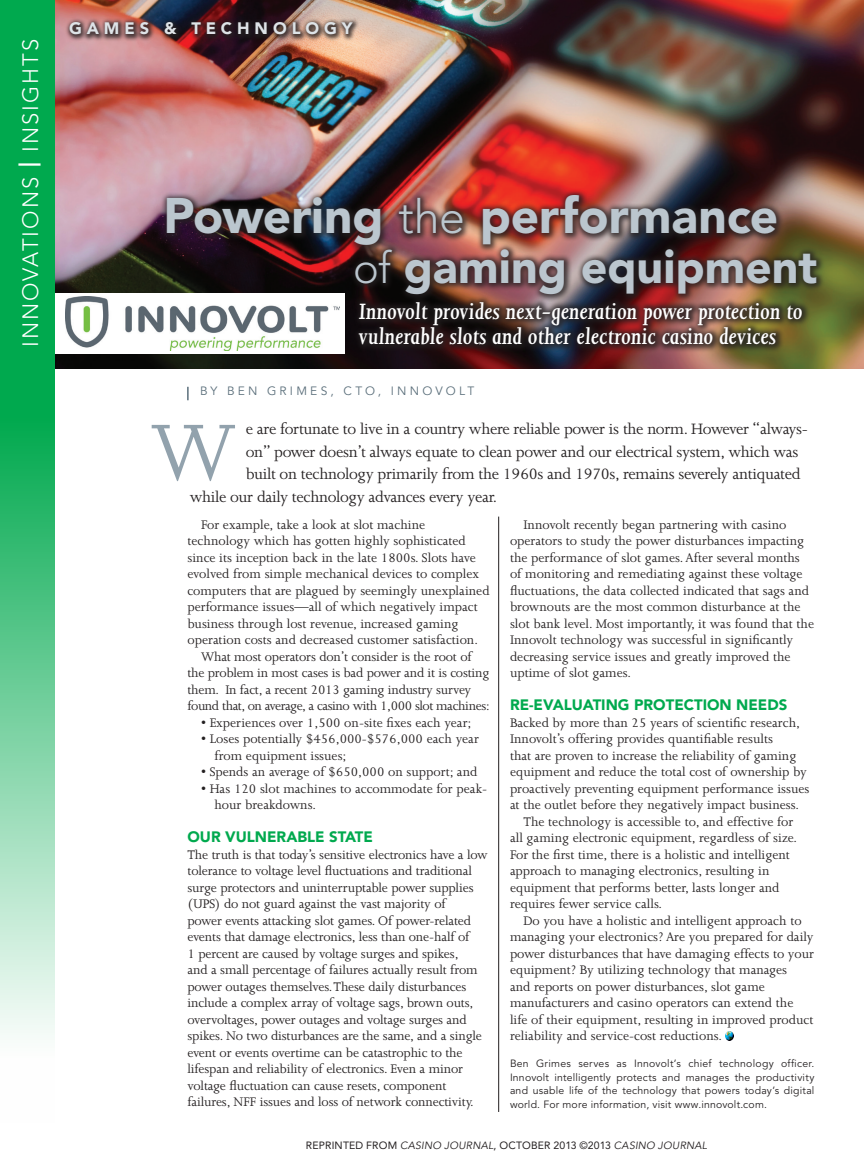
<style>
.page{position:relative;width:864px;height:1175px;background:#fff}
.page>*{position:absolute;margin:0;border:0;box-sizing:border-box;transform-origin:0 0}
.CJ_Body_-_Joanna_No{font:91.95px "Joanna";color:#92a2ad}
.t1{font:900 49.5px "Avenir";color:#bbc6ce}
.t2{font:900 46.5px "Avenir";color:#bbc6ce}
.t3{font:italic 600 25.5px/25.5px "Joanna";color:#fff}
.CJ_Column_Headline{font:300 22.05px "Avenir";letter-spacing:.085em;color:#fff}
.t4{font:17.25px/22.5px "Joanna";letter-spacing:-.02em;color:#231f20}
.CJ_Body_-_Avenir_No{font:900 16.5px "Avenir";letter-spacing:.3em;color:#dee3e7}
.CJ_Feature_Subhead{font:900 15px "Avenir";color:#00a94e}
.CJ_Body_-_Joanna{font:14.25px/16.5px "Joanna";color:#231f20}
.CJ_Bullet_Items{font:14.25px/16.5px "Joanna";color:#231f20}
.CJ_Feature_Byline{font:12px "Avenir";letter-spacing:.27em;color:#5b6f7b}
.CJ_Column_Author_Bio{font:10.5px/13.5px "Avenir";letter-spacing:.02em;color:#231f20;text-align:justify}
.t5{font:10.5px "Avenir";letter-spacing:.015em;color:#231f20}
.s1{font-weight:800}
.s2{font-weight:300;font-size:46.5px}
.s3{font-weight:300;font-size:43.5px}
.s4{font-style:italic}
</style>
<div class="page">
<img style="left:56px;top:0;width:808px;height:368px">
<svg style="left:0;top:0;width:56px;height:1035px;background:#48c180"></svg>
<svg style="left:725px;top:1031px;width:9px;height:9px"></svg>
<hr style="left:498px;top:516px;width:1px;height:596px;background:#231f20">
<div style="left:160px;top:189px;width:665px;height:114px;background:#231f20;opacity:.78"></div>
<svg style="left:187px;top:387px;width:2px;height:13px"></svg>
<div style="left:353px;top:295px;width:458px;height:58px;background:#231f20;opacity:.78"></div>
<div style="left:65px;top:17px;width:295px;height:25px;background:#231f20;opacity:.78"></div>
<div style="left:56px;top:293px;width:289px;height:61px;background:#fff"></div>
<img style="left:66px;top:296px;width:273px;height:55px">
<p class="CJ_Column_Headline" style="left:18px;top:347px;width:309px;rotate:-90deg">INNOVATIONS <span class="s1">|</span> INSIGHTS</p>
<p class="CJ_Body_-_Avenir_No" style="left:69px;top:18px;width:285px">GAMES &amp; TECHNOLOGY</p>
<p class="t1" style="left:164px;top:186px;width:616px">Powering <span class="s2">the</span> performance</p>
<p class="t2" style="left:353px;top:238px;width:466px"><span class="s3">of</span> gaming equipment</p>
<p class="t3" style="left:358px;top:298px;width:445px">Innovolt provides next-generation power protection to vulnerable slots and other electronic casino devices</p>
<p class="CJ_Feature_Byline" style="left:200px;top:384px;width:276px">BY BEN GRIMES, CTO, INNOVOLT</p>
<p class="t4" style="left:246px;top:418px;width:564px">e are fortunate to live in a country where reliable power is the norm. However “always&shy;on” power doesn’t always equate to clean power and our electrical system, which was built on technology primarily from the 1960s and 1970s, remains severely antiquated</p>
<p class="CJ_Body_-_Joanna_No" style="left:151px;top:403px;width:87px">W</p>
<p class="t4" style="left:190px;top:485px;width:309px">while our daily technology advances every year.</p>
<p class="CJ_Body_-_Joanna" style="left:188px;top:516px;width:304px;text-indent:14px">For example, take a look at slot machine technology which has gotten highly sophisticated since its inception back in the late 1800s. Slots have evolved from simple mechanical devices to complex computers that are plagued by seemingly unexplained performance issues—all of which negatively impact business through lost revenue, increased gaming operation costs and decreased customer satisfaction.</p>
<p class="CJ_Body_-_Joanna" style="left:188px;top:648px;width:304px;text-indent:14px">What most operators don’t consider is the root of the problem in most cases is bad power and it is costing them. In fact, a recent 2013 gaming industry survey found that, on average, a casino with 1,000 slot machines:</p>
<p class="CJ_Bullet_Items" style="left:201px;top:714px;width:272px">• Experiences over 1,500 on-site fixes each year;</p>
<p class="CJ_Bullet_Items" style="left:214px;top:730px;width:266px;text-indent:-14px">• Loses potentially $456,000-$576,000 each year from equipment issues;</p>
<p class="CJ_Bullet_Items" style="left:201px;top:763px;width:278px">• Spends an average of $650,000 on support; and</p>
<p class="CJ_Bullet_Items" style="left:214px;top:780px;width:274px;text-indent:-14px">• Has 120 slot machines to accommodate for peak&shy;hour breakdowns.</p>
<p class="CJ_Feature_Subhead" style="left:188px;top:828px;width:187px">OUR VULNERABLE STATE</p>
<p class="CJ_Body_-_Joanna" style="left:188px;top:846px;width:302px">The truth is that today’s sensitive electronics have a low tolerance to voltage level fluctuations and traditional surge protectors and uninterruptable power supplies (UPS) do not guard against the vast majority of<br>power events attacking slot games. Of power-related events that damage electronics, less than one-half of<br>1 percent are caused by voltage surges and spikes,<br>and a small percentage of failures actually result from power outages themselves. These daily disturbances include a complex array of voltage sags, brown outs, overvoltages, power outages and voltage surges and spikes. No two disturbances are the same, and a single event or events overtime can be catastrophic to the lifespan and reliability of electronics. Even a minor voltage fluctuation can cause resets, component failures, NFF issues and loss of network connectivity.</p>
<p class="CJ_Body_-_Joanna" style="left:510px;top:516px;width:306px;text-indent:14px">Innovolt recently began partnering with casino operators to study the power disturbances impacting the performance of slot games. After several months of monitoring and remediating against these voltage fluctuations, the data collected indicated that sags and brownouts are the most common disturbance at the slot bank level. Most importantly, it was found that the Innovolt technology was successful in significantly decreasing service issues and greatly improved the uptime of slot games.</p>
<p class="CJ_Feature_Subhead" style="left:510px;top:696px;width:279px">RE-EVALUATING PROTECTION NEEDS</p>
<p class="CJ_Body_-_Joanna" style="left:510px;top:714px;width:301px">Backed by more than 25 years of scientific research, Innovolt’s offering provides quantifiable results<br>that are proven to increase the reliability of gaming equipment and reduce the total cost of ownership by proactively preventing equipment performance issues at the outlet before they negatively impact business.</p>
<p class="CJ_Body_-_Joanna" style="left:510px;top:813px;width:289px;text-indent:14px">The technology is accessible to, and effective for all gaming electronic equipment, regardless of size.<br>For the first time, there is a holistic and intelligent approach to managing electronics, resulting in equipment that performs better, lasts longer and requires fewer service calls.</p>
<p class="CJ_Body_-_Joanna" style="left:510px;top:912px;width:306px;text-indent:14px">Do you have a holistic and intelligent approach to managing your electronics? Are you prepared for daily power disturbances that have damaging effects to your equipment? By utilizing technology that manages<br>and reports on power disturbances, slot game manufacturers and casino operators can extend the life of their equipment, resulting in improved product reliability and service-cost reductions.</p>
<p class="CJ_Column_Author_Bio" style="left:510px;top:1057px;width:306px">Ben Grimes serves as Innovolt’s chief technology officer.<br>Innovolt intelligently protects and manages the productivity and usable life of the technology that powers today’s digital world. For more information, visit www.innovolt.com.</p>
<p class="t5" style="left:306px;top:1139px;width:403px">REPRINTED FROM <span class="s4">CASINO JOURNAL</span>, OCTOBER 2013 ©2013 <span class="s4">CASINO JOURNAL</span></p>
</div>
